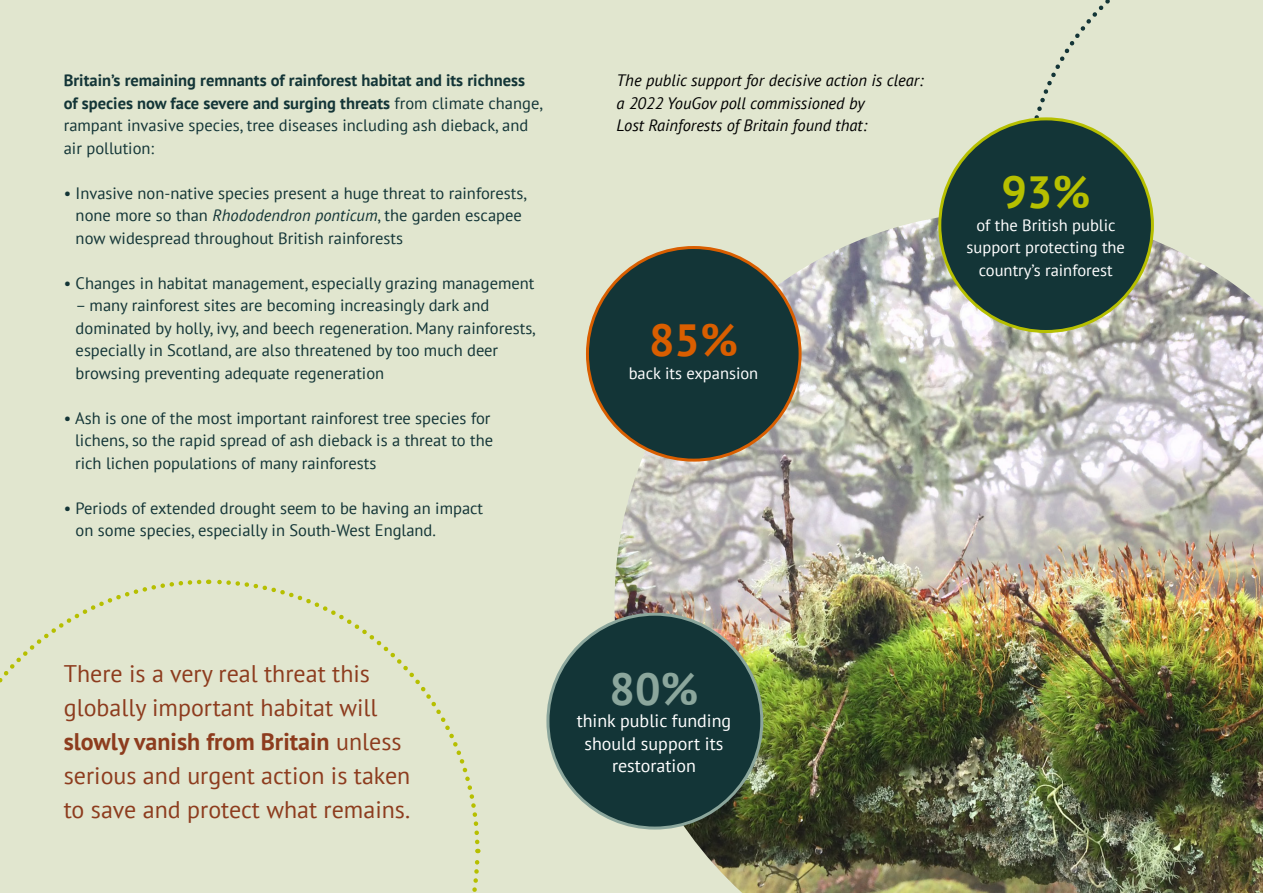
<style>
.page{position:relative;width:1263px;height:893px;background:#e1e6cf}
.page>*{position:absolute;margin:0;border:0;box-sizing:border-box;transform-origin:0 0}
.t1{font:700 45px "PT Sans";color:#d95e00}
.t2{font:700 45px "PT Sans";color:#8ba69c}
.t3{font:700 45px "PT Sans";color:#b6bf00}
.t4{font:24px/33.8px "PT Sans";color:#8d3c1e}
.t5{font:18px/22.5px "PT Sans";color:#fff;text-align:center}
.t6{font:16.5px/22.5px "PT Sans";color:#133537}
.t7{font:700 16.5px/22.5px "PT Sans";color:#133537}
.t8{font:italic 16.5px/22.5px "PT Sans";color:#000}
.t9{font:16.5px/22.5px "PT Sans";color:#fff;text-align:center}
.s1{font-weight:400}
.s2{font-style:italic}
.s3{font-weight:700}
</style>
<div class="page">
<svg style="left:1021px;top:0;width:128px;height:192px"></svg>
<img style="left:614px;top:212px;width:649px;height:681px">
<div style="left:587px;top:248px;width:213px;height:212px;background:#133537;border-radius:50%"></div>
<div style="left:548px;top:614px;width:214px;height:214px;background:#133537;border-radius:50%"></div>
<svg style="left:208px;top:579px;width:272px;height:266px"></svg>
<svg style="left:0;top:579px;width:202px;height:104px"></svg>
<svg style="left:472px;top:849px;width:9px;height:43px"></svg>
<div style="left:940px;top:119px;width:212px;height:212px;background:#133537;border-radius:50%"></div>
<p class="t7" style="left:64px;top:69px;width:481px">Britain’s remaining remnants of rainforest habitat and its richness of species now face severe and surging threats <span class="s1">from climate change, rampant invasive species, tree diseases including ash dieback, and air pollution:</span></p>
<p class="t6" style="left:76px;top:181px;width:453px;text-indent:-12px">• Invasive non-native species present a huge threat to rainforests, none more so than <span class="s2">Rhododendron ponticum</span>, the garden escapee now widespread throughout British rainforests</p>
<p class="t6" style="left:64px;top:271px;width:472px">• Changes in habitat management, especially grazing management</p>
<p class="t6" style="left:76px;top:294px;width:462px">– many rainforest sites are becoming increasingly dark and dominated by holly, ivy, and beech regeneration. Many rainforests, especially in Scotland, are also threatened by too much deer browsing preventing adequate regeneration</p>
<p class="t6" style="left:75px;top:406px;width:419px;text-indent:-11px">• Ash is one of the most important rainforest tree species for lichens, so the rapid spread of ash dieback is a threat to the rich lichen populations of many rainforests</p>
<p class="t6" style="left:76px;top:496px;width:409px;text-indent:-12px">• Periods of extended drought seem to be having an impact on some species, especially in South-West England.</p>
<p class="t8" style="left:617px;top:69px;width:308px">The public support for decisive action is clear: a 2022 YouGov poll commissioned by<br>Lost Rainforests of Britain found that:</p>
<p class="t1" style="left:649px;top:311px;width:90px">85%</p>
<p class="t9" style="left:629px;top:361px;width:131px">back its expansion</p>
<p class="t3" style="left:1001px;top:163px;width:90px">93%</p>
<p class="t9" style="left:967px;top:213px;width:160px">of the British public support protecting the country’s rainforest</p>
<p class="t4" style="left:64px;top:657px;width:348px">There is a very real threat this globally important habitat will <span class="s3">slowly vanish from Britain</span> unless serious and urgent action is taken to save and protect what remains.</p>
<p class="t2" style="left:609px;top:659px;width:90px">80%</p>
<p class="t5" style="left:577px;top:709px;width:156px">think public funding should support its restoration</p>
</div>
